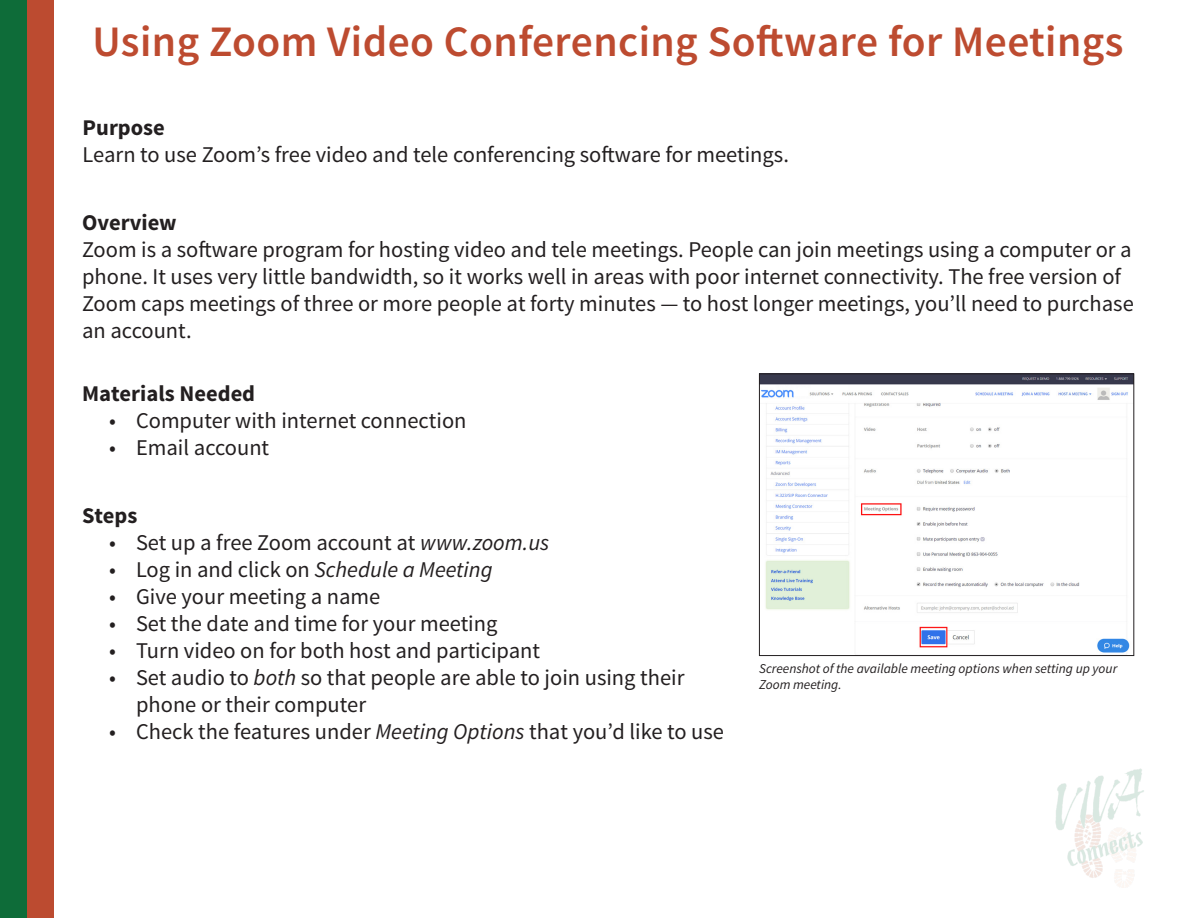
<style>
.page{position:relative;width:1188px;height:918px;background:#fff}
.page>*{position:absolute;margin:0;border:0;box-sizing:border-box;transform-origin:0 0}
.t1{font:600 43.5px "Source Sans Pro";letter-spacing:.01em;color:#bd4b30}
.t2{font:22.5px/27px "Source Sans Pro";color:#231f20}
.t3{font:700 22.5px "Source Sans Pro";color:#231f20}
.t4{font:italic 13.5px/16.2px "Source Sans Pro";color:#231f20}
.s1{font-style:italic}
</style>
<div class="page">
<img style="left:1055px;top:768px;width:89px;height:120px">
<div style="left:0;top:0;width:27px;height:918px;background:#0e6c39"></div>
<div style="left:27px;top:0;width:27px;height:918px;background:#bc4b30"></div>
<img style="left:761px;top:376px;width:371px;height:277px">
<div style="left:759px;top:374px;width:375px;height:282px;border:1px solid #231f20"></div>
<p class="t1" style="left:92px;top:14px;width:1033px">Using Zoom Video Conferencing Software for Meetings</p>
<p class="t3" style="left:83px;top:113px;width:84px">Purpose</p>
<p class="t2" style="left:83px;top:142px;width:708px">Learn to use Zoom’s free video and tele conferencing software for meetings.</p>
<p class="t3" style="left:82px;top:208px;width:96px">Overview</p>
<p class="t2" style="left:82px;top:236px;width:1053px">Zoom is a software program for hosting video and tele meetings. People can join meetings using a computer or a phone. It uses very little bandwidth, so it works well in areas with poor internet connectivity. The free version of Zoom caps meetings of three or more people at forty minutes — to host longer meetings, you’ll need to purchase an account.</p>
<p class="t3" style="left:82px;top:379px;width:175px">Materials Needed</p>
<p class="t2" style="left:109px;top:407px;width:359px">• Computer with internet connection</p>
<p class="t2" style="left:109px;top:434px;width:162px">• Email account</p>
<p class="t3" style="left:82px;top:501px;width:57px">Steps</p>
<p class="t2" style="left:109px;top:530px;width:442px">• Set up a free Zoom account at <span class="s1">www.zoom.us</span></p>
<p class="t2" style="left:109px;top:557px;width:385px">• Log in and click on <span class="s1">Schedule a Meeting</span></p>
<p class="t2" style="left:109px;top:584px;width:273px">• Give your meeting a name</p>
<p class="t2" style="left:109px;top:611px;width:390px">• Set the date and time for your meeting</p>
<p class="t2" style="left:109px;top:638px;width:433px">• Turn video on for both host and participant</p>
<p class="t2" style="left:136px;top:665px;width:550px;text-indent:-27px">• Set audio to <span class="s1">both</span> so that people are able to join using their phone or their computer</p>
<p class="t2" style="left:109px;top:719px;width:616px">• Check the features under <span class="s1">Meeting Options</span> that you’d like to use</p>
<p class="t4" style="left:759px;top:660px;width:360px">Screenshot of the available meeting options when setting up your<br>Zoom meeting.</p>
</div>
